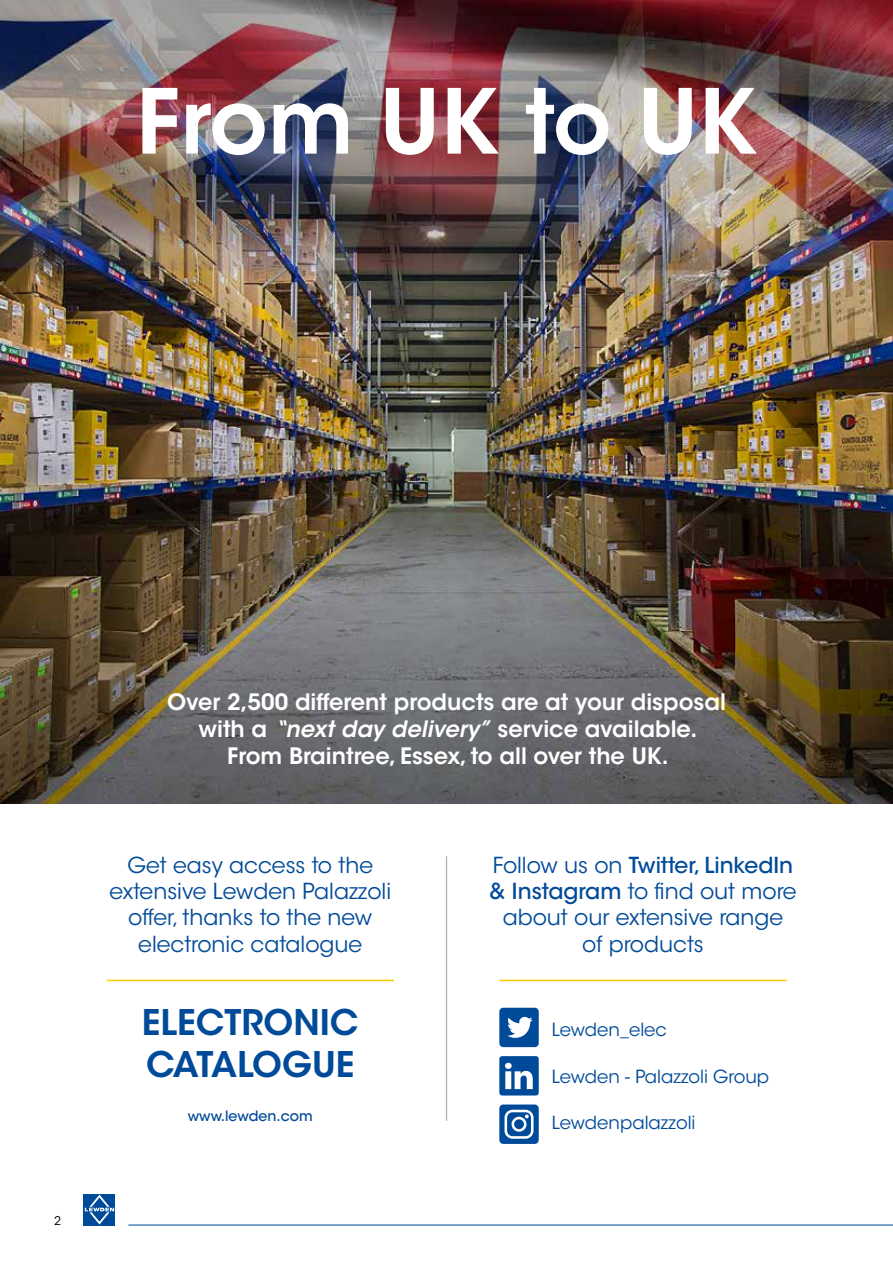
<style>
.page{position:relative;width:893px;height:1263px;background:#fff}
.page>*{position:absolute;margin:0;border:0;box-sizing:border-box;transform-origin:0 0}
.t1{font:600 88.8px "ITC Avant Garde Std";color:#fff}
.t2{font:600 35.1px/42.2px "ITC Avant Garde Std";color:#004a9a}
.t3{font:600 22.5px/27px "ITC Avant Garde Std";color:#fff;text-align:center}
.t4{font:21.9px/26.2px "ITC Avant Garde Std";color:#004a9a;text-align:center}
.t5{font:18px "ITC Avant Garde Std";color:#004a9a}
.t6{font:500 14.25px "ITC Avant Garde Std";color:#004a9a}
.t7{font:12px "ITC Avant Garde Std";color:#000}
.s1{font-style:italic}
.s2{font-weight:500}
</style>
<div class="page">
<div style="left:84px;top:1194px;width:31px;height:31px;background:#004a9a"></div>
<svg style="left:85px;top:1194px;width:29px;height:30px"></svg>
<hr style="left:128px;top:1225px;width:765px;height:1px;background:#004a9a">
<img style="left:0;top:0;width:893px;height:804px">
<hr style="left:107px;top:980px;width:287px;height:1px;background:#fc0">
<hr style="left:499px;top:980px;width:288px;height:1px;background:#fc0">
<hr style="left:446px;top:856px;width:1px;height:265px;background:#b3b2b2">
<svg style="left:499px;top:1008px;width:40px;height:39px"></svg>
<svg style="left:499px;top:1104px;width:40px;height:40px"></svg>
<svg style="left:499px;top:1056px;width:40px;height:39px"></svg>
<h1 class="t1" style="left:136px;top:65px;width:622px">From UK to UK</h1>
<p class="t7" style="left:54px;top:1213px;width:8px">2</p>
<p class="t3" style="left:167px;top:688px;width:560px">Over 2,500 different products are at your disposal with a <span class="s1">“next day delivery”</span> service available.<br>From Braintree, Essex, to all over the UK.</p>
<p class="t4" style="left:109px;top:852px;width:283px">Get easy access to the extensive Lewden Palazzoli offer, thanks to the new electronic catalogue</p>
<h2 class="t2" style="left:142px;top:1001px;width:218px">ELECTRONIC<br>CATALOGUE</h2>
<p class="t6" style="left:188px;top:1107px;width:127px">www.lewden.com</p>
<p class="t4" style="left:489px;top:852px;width:309px">Follow us on <span class="s2">Twitter, LinkedIn &amp; Instagram</span> to find out more about our extensive range<br>of products</p>
<p class="t5" style="left:552px;top:1018px;width:117px">Lewden_elec</p>
<p class="t5" style="left:552px;top:1065px;width:219px">Lewden - Palazzoli Group</p>
<p class="t5" style="left:552px;top:1111px;width:145px">Lewdenpalazzoli</p>
</div>
